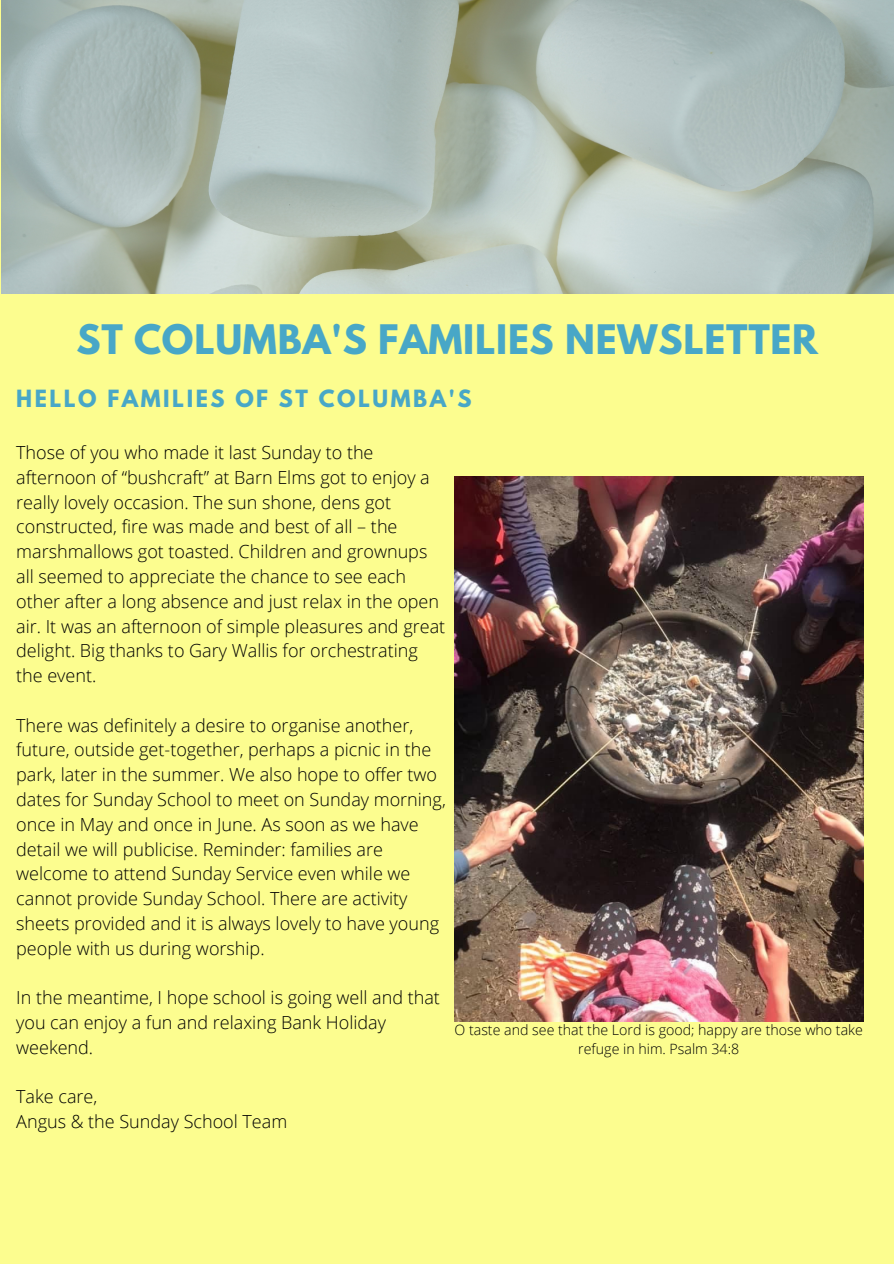
<style>
.page{position:relative;width:894px;height:1264px;background:#fff}
.page>*{position:absolute;margin:0;border:0;box-sizing:border-box;transform-origin:0 0}
.t1{font:700 36px "League Spartan";letter-spacing:.02em;color:#48a7c7}
.t2{font:700 21px "League Spartan";letter-spacing:.12em;color:#48a7c7}
.t3{font:300 18px/24.8px "Open Sans";color:#000}
.t4{font:300 14.25px/19.2px "Open Sans";color:#000;text-align:center}
</style>
<div class="page">
<div style="left:0;top:0;width:893px;height:1263px;background:#fcfd8f"></div>
<img style="left:2px;top:0;width:891px;height:293px">
<img style="left:454px;top:476px;width:409px;height:545px">
<p class="t1" style="left:76px;top:321px;width:743px">ST COLUMBA'S FAMILIES NEWSLETTER</p>
<p class="t2" style="left:16px;top:388px;width:456px">HELLO FAMILIES OF ST COLUMBA'S</p>
<p class="t3" style="left:16px;top:440px;width:430px">Those of you who made it last Sunday to the afternoon of “bushcraft” at Barn Elms got to enjoy a really lovely occasion. The sun shone, dens got constructed, fire was made and best of all – the marshmallows got toasted. Children and grownups all seemed to appreciate the chance to see each other after a long absence and just relax in the open air. It was an afternoon of simple pleasures and great delight. Big thanks to Gary Wallis for orchestrating the event.</p>
<p class="t3" style="left:16px;top:712px;width:431px">There was definitely a desire to organise another, future, outside get-together, perhaps a picnic in the park, later in the summer. We also hope to offer two dates for Sunday School to meet on Sunday morning, once in May and once in June. As soon as we have detail we will publicise. Reminder: families are welcome to attend Sunday Service even while we cannot provide Sunday School. There are activity sheets provided and it is always lovely to have young people with us during worship.</p>
<p class="t3" style="left:16px;top:984px;width:425px">In the meantime, I hope school is going well and that you can enjoy a fun and relaxing Bank Holiday weekend.</p>
<p class="t3" style="left:16px;top:1084px;width:83px">Take care,</p>
<p class="t3" style="left:16px;top:1108px;width:272px">Angus &amp; the Sunday School Team</p>
<p class="t4" style="left:454px;top:1020px;width:410px">O taste and see that the Lord is good; happy are those who take refuge in him. Psalm 34:8</p>
</div>
